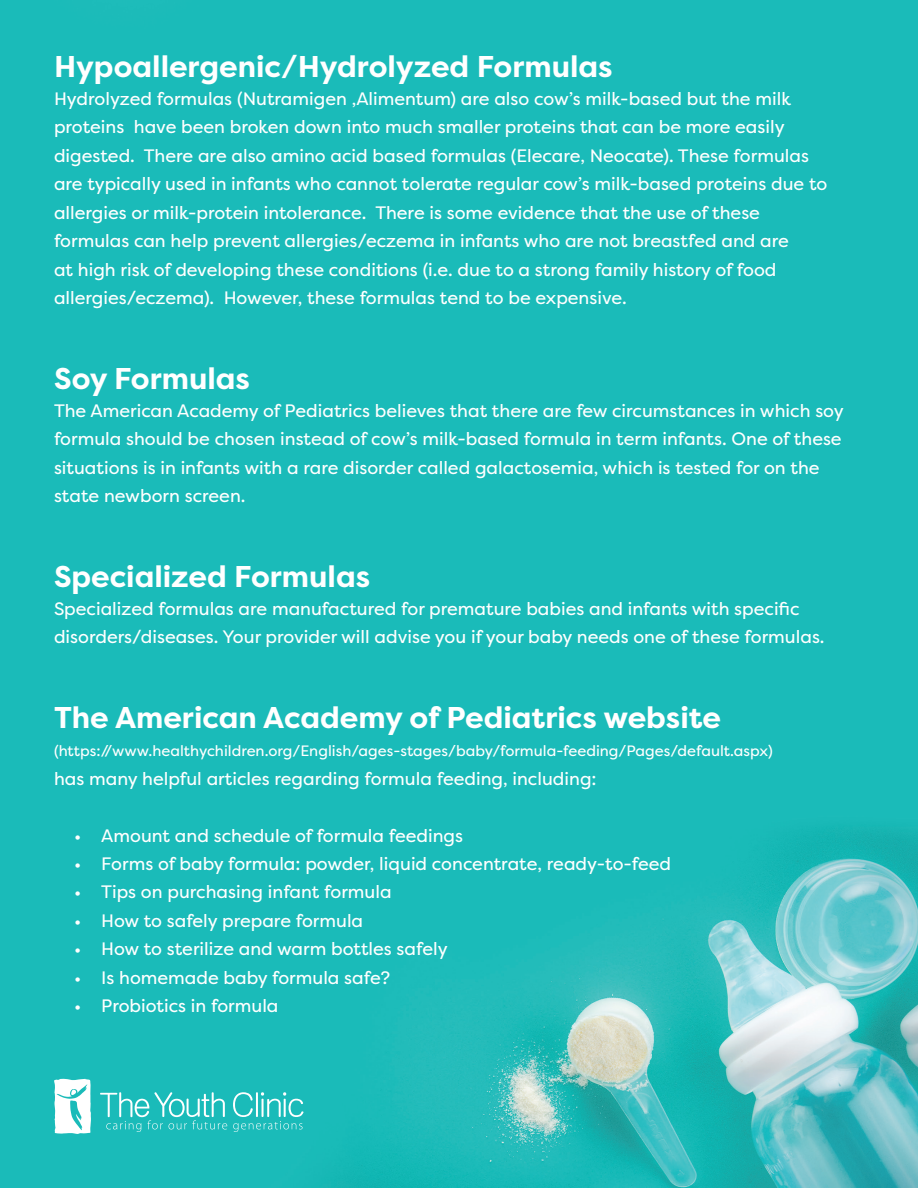
<style>
.page{position:relative;width:918px;height:1188px;background:#fff}
.page>*{position:absolute;margin:0;border:0;box-sizing:border-box;transform-origin:0 0}
.t1{font:700 30px "Filson Pro";color:#fff}
.t2{font:18px/28.5px "Filson Pro";color:#fff}
.t3{font:15px "Filson Pro";color:#fff}
</style>
<div class="page">
<img style="left:0;top:0;width:918px;height:1188px">
<svg style="left:54px;top:1079px;width:37px;height:55px"></svg>
<svg style="left:100px;top:1092px;width:127px;height:40px;background:#3fc6c4"></svg>
<svg style="left:233px;top:1092px;width:70px;height:40px;background:#43c7c5"></svg>
<h1 class="t1" style="left:54px;top:47px;width:560px">Hypoallergenic/Hydrolyzed Formulas</h1>
<p class="t2" style="left:54px;top:84px;width:775px">Hydrolyzed formulas (Nutramigen ,Alimentum) are also cow’s milk-based but the milk proteins have been broken down into much smaller proteins that can be more easily digested. There are also amino acid based formulas (Elecare, Neocate). These formulas are typically used in infants who cannot tolerate regular cow’s milk-based proteins due to allergies or milk-protein intolerance. There is some evidence that the use of these formulas can help prevent allergies/eczema in infants who are not breastfed and are<br>at high risk of developing these conditions (i.e. due to a strong family history of food allergies/eczema). However, these formulas tend to be expensive.</p>
<h1 class="t1" style="left:54px;top:359px;width:198px">Soy Formulas</h1>
<p class="t2" style="left:54px;top:396px;width:791px">The American Academy of Pediatrics believes that there are few circumstances in which soy formula should be chosen instead of cow’s milk-based formula in term infants. One of these situations is in infants with a rare disorder called galactosemia, which is tested for on the state newborn screen.</p>
<h1 class="t1" style="left:54px;top:557px;width:318px">Specialized Formulas</h1>
<p class="t2" style="left:54px;top:594px;width:772px">Specialized formulas are manufactured for premature babies and infants with specific disorders/diseases. Your provider will advise you if your baby needs one of these formulas.</p>
<h1 class="t1" style="left:54px;top:698px;width:669px">The American Academy of Pediatrics website</h1>
<p class="t3" style="left:54px;top:741px;width:720px">(https://www.healthychildren.org/English/ages-stages/baby/formula-feeding/Pages/default.aspx)</p>
<p class="t2" style="left:54px;top:764px;width:544px">has many helpful articles regarding formula feeding, including:</p>
<p class="t2" style="left:74px;top:821px;width:390px">• Amount and schedule of formula feedings</p>
<p class="t2" style="left:74px;top:849px;width:598px">• Forms of baby formula: powder, liquid concentrate, ready-to-feed</p>
<p class="t2" style="left:74px;top:878px;width:319px">• Tips on purchasing infant formula</p>
<p class="t2" style="left:74px;top:906px;width:290px">• How to safely prepare formula</p>
<p class="t2" style="left:74px;top:935px;width:375px">• How to sterilize and warm bottles safely</p>
<p class="t2" style="left:74px;top:963px;width:317px">• Is homemade baby formula safe?</p>
<p class="t2" style="left:74px;top:992px;width:206px">• Probiotics in formula</p>
</div>
